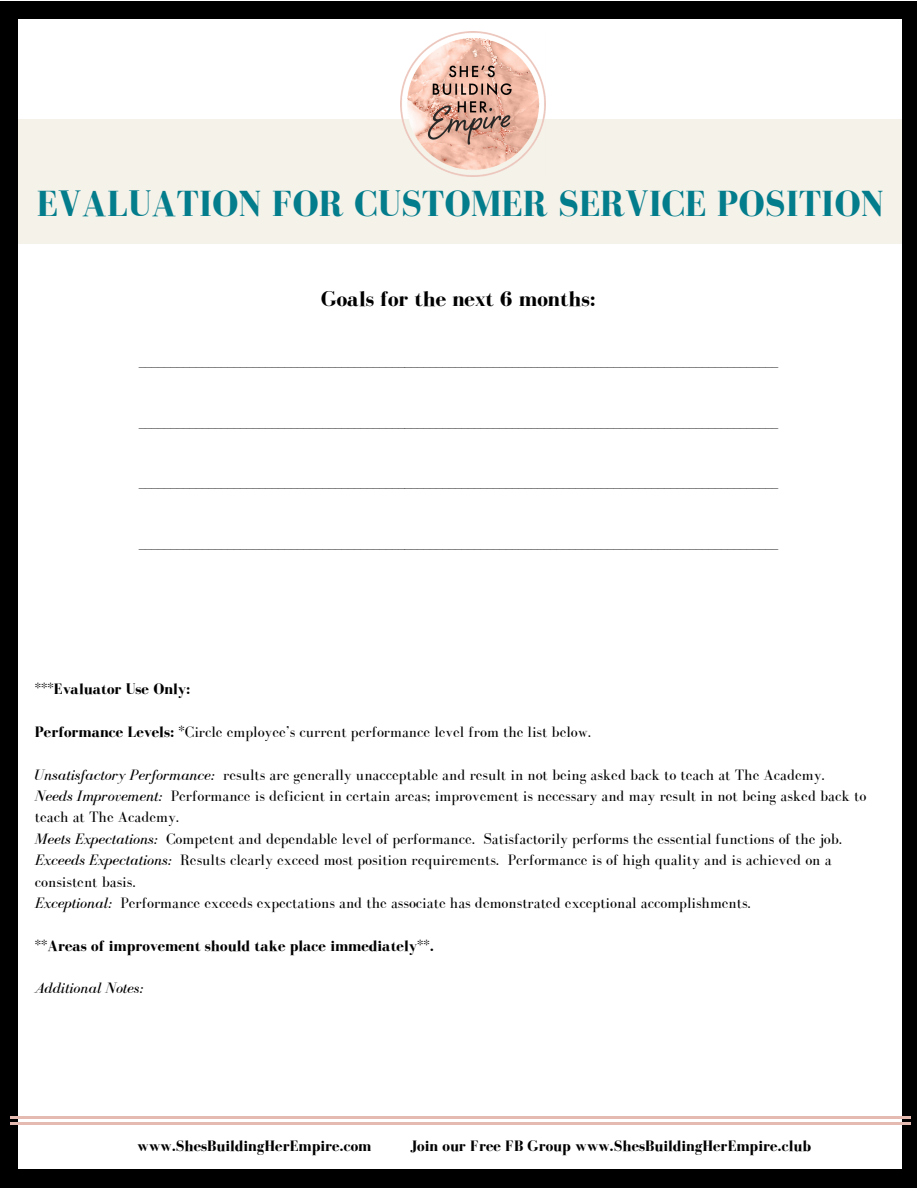
<style>
.page{position:relative;width:918px;height:1188px;background:#fff}
.page>*{position:absolute;margin:0;border:0;box-sizing:border-box;transform-origin:0 0}
.t1{font:700 37.35px "Bodoni FLF";color:#037c8c}
.t2{font:700 21.75px "Bodoni FLF";color:#000}
.t3{font:15.6px/21.3px "Bodoni FLF";color:#000}
.t4{font:700 15.6px "Bodoni FLF";color:#000}
.t5{font:italic 15.6px "Bodoni FLF";color:#000}
.s1{font-weight:700}
.s2{font-style:italic}
</style>
<div class="page">
<div style="left:0;top:2px;width:916px;height:1186px;background:#000"></div>
<div style="left:18px;top:19px;width:883px;height:1150px;background:#fff"></div>
<hr style="left:11px;top:1116px;width:900px;height:3px;background:#e5bab1">
<hr style="left:11px;top:1122px;width:900px;height:3px;background:#e5bab1">
<div style="left:18px;top:119px;width:883px;height:125px;background:#f5f2e9"></div>
<img style="left:400px;top:32px;width:146px;height:145px">
<h1 class="t1" style="left:37px;top:183px;width:848px">EVALUATION FOR CUSTOMER SERVICE POSITION</h1>
<h2 class="t2" style="left:321px;top:287px;width:276px">Goals for the next 6 months:</h2>
<h2 class="t2" style="left:139px;top:348px;width:641px">_____________________________________________________________________________________________________</h2>
<h2 class="t2" style="left:139px;top:408px;width:641px">_____________________________________________________________________________________________________</h2>
<h2 class="t2" style="left:139px;top:469px;width:641px">_____________________________________________________________________________________________________</h2>
<h2 class="t2" style="left:139px;top:530px;width:641px">_____________________________________________________________________________________________________</h2>
<p class="t4" style="left:35px;top:680px;width:157px">***Evaluator Use Only:</p>
<p class="t3" style="left:35px;top:721px;width:558px"><span class="s1">Performance Levels:</span> *Circle employee’s current performance level from the list below.</p>
<p class="t3" style="left:35px;top:764px;width:833px"><span class="s2">Unsatisfactory Performance:</span> results are generally unacceptable and result in not being asked back to teach at The Academy.<br><span class="s2">Needs Improvement:</span> Performance is deficient in certain areas; improvement is necessary and may result in not being asked back to teach at The Academy.<br><span class="s2">Meets Expectations:</span> Competent and dependable level of performance. Satisfactorily performs the essential functions of the job.<br><span class="s2">Exceeds Expectations:</span> Results clearly exceed most position requirements. Performance is of high quality and is achieved on a consistent basis.<br><span class="s2">Exceptional:</span> Performance exceeds expectations and the associate has demonstrated exceptional accomplishments.</p>
<p class="t4" style="left:35px;top:937px;width:401px">**Areas of improvement should take place immediately**.</p>
<p class="t5" style="left:35px;top:980px;width:110px">Additional Notes:</p>
<p class="t4" style="left:137px;top:1137px;width:236px">www.ShesBuildingHerEmpire.com</p>
<p class="t4" style="left:410px;top:1137px;width:402px">Join our Free FB Group www.ShesBuildingHerEmpire.club</p>
</div>
